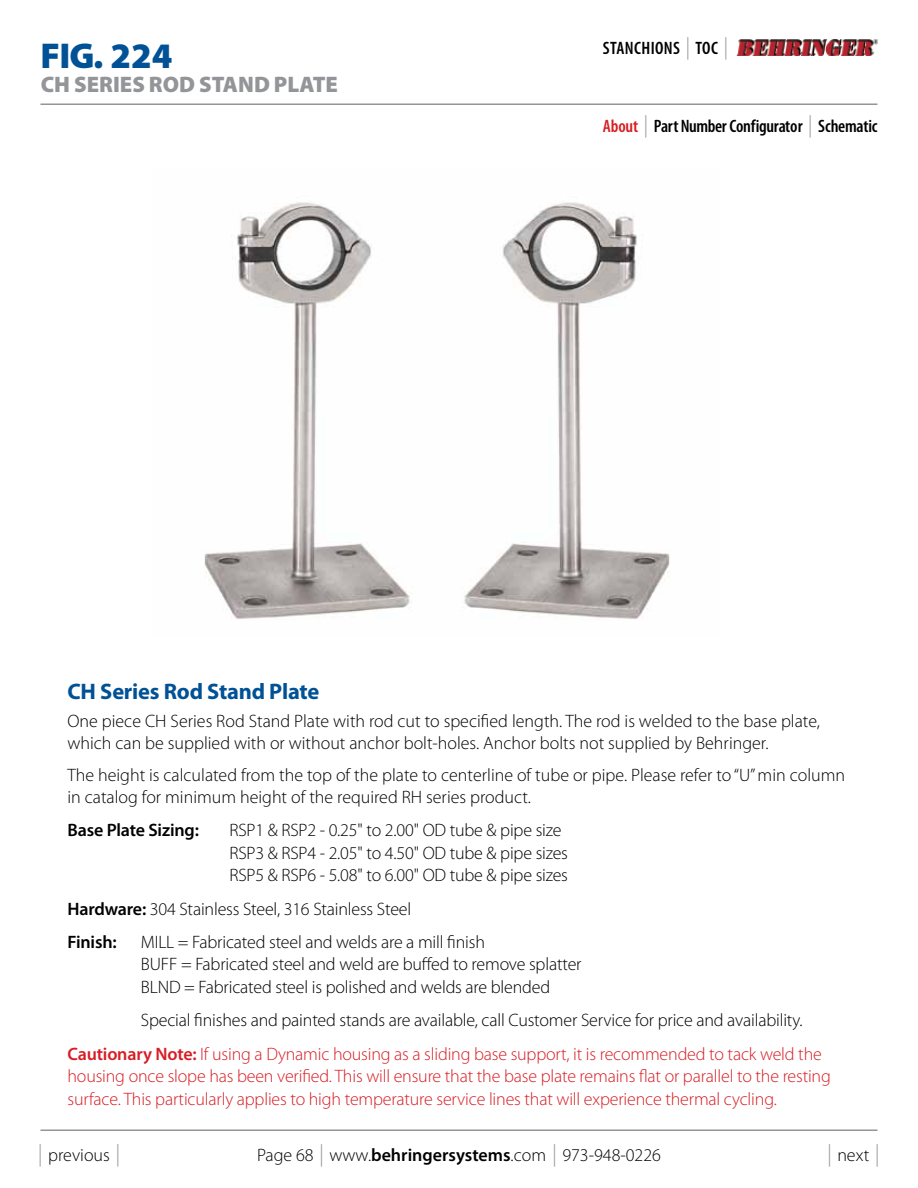
<style>
.page{position:relative;width:918px;height:1188px;background:#fff}
.page>*{position:absolute;margin:0;border:0;box-sizing:border-box;transform-origin:0 0}
.t1{font:900 36px "Myriad Pro";letter-spacing:-.01em;color:#005195}
.t2{font:900 22.5px "Myriad Pro";color:#939598}
.t3{font:700 22.5px "Myriad Pro";letter-spacing:-.01em;color:#005195}
.t4{font:300 18px/22.5px "Myriad Pro";letter-spacing:-.01em;color:#000}
.t5{font:300 18px/22.5px "Myriad Pro";letter-spacing:-.01em;color:#d71d24}
.t6{font:600 condensed 18px "Myriad Pro";letter-spacing:-.02em;color:#000}
.t7{font:600 18px "Myriad Pro";letter-spacing:-.01em;color:#000}
.s1{font-weight:300;font-size:22.5px;color:#999b9e}
.s2{color:#d71d24}
.s3{font-weight:600}
.s4{font-weight:600;color:#d71d24}
.s5{font-stretch:condensed;font-size:22.5px;color:#999b9e}
</style>
<div class="page">
<hr style="left:40px;top:1130px;width:838px;height:1px;background:#939598">
<hr style="left:40px;top:103px;width:838px;height:2px;background:#939598">
<img style="left:204px;top:202px;width:206px;height:417px">
<img style="left:464px;top:202px;width:206px;height:417px">
<img style="left:737px;top:40px;width:141px;height:15px">
<h1 class="t1" style="left:40px;top:31px;width:134px">FIG. 224</h1>
<p class="t2" style="left:41px;top:69px;width:59px">CH SERIES</p>
<p class="t2" style="left:149px;top:69px;width:78px">ROD STAND</p>
<p class="t2" style="left:274px;top:69px;width:27px">PLATE</p>
<p class="t6" style="left:603px;top:37px;width:9px">stanchions</p>
<p class="t6" style="left:686px;top:37px;width:44px"><span class="s1">|</span> TOC <span class="s1">|</span></p>
<p class="t6" style="left:603px;top:115px;width:276px"><span class="s2">About</span> <span class="s1">|</span> Part Number Configurator <span class="s1">|</span> Schematic</p>
<p class="t3" style="left:68px;top:677px;width:253px">CH Series Rod Stand Plate</p>
<p class="t4" style="left:68px;top:711px;width:754px;line-height:21.6px">One piece CH Series Rod Stand Plate with rod cut to specified length. The rod is welded to the base plate, which can be supplied with or without anchor bolt-holes. Anchor bolts not supplied by Behringer.</p>
<p class="t4" style="left:68px;top:765px;width:779px;line-height:21.6px">The height is calculated from the top of the plate to centerline of tube or pipe. Please refer to “U” min column in catalog for minimum height of the required RH series product.</p>
<p class="t7" style="left:68px;top:819px;width:133px">Base Plate Sizing:</p>
<p class="t4" style="left:230px;top:819px;width:340px">RSP1 &amp; RSP2 - 0.25" to 2.00" OD tube &amp; pipe size<br>RSP3 &amp; RSP4 - 2.05" to 4.50" OD tube &amp; pipe sizes<br>RSP5 &amp; RSP6 - 5.08" to 6.00" OD tube &amp; pipe sizes</p>
<p class="t4" style="left:68px;top:892px;width:345px;line-height:33.3px"><span class="s3">Hardware:</span> 304 Stainless Steel, 316 Stainless Steel<br><span class="s3">Finish:</span></p>
<p class="t4" style="left:141px;top:931px;width:442px">MILL = Fabricated steel and welds are a mill finish<br>BUFF = Fabricated steel and weld are buffed to remove splatter<br>BLND = Fabricated steel is polished and welds are blended</p>
<p class="t4" style="left:68px;top:1003px;width:756px;line-height:33.3px;text-indent:73px">Special finishes and painted stands are available, call Customer Service for price and availability.<br><span class="s4">Cautionary Note:</span> <span class="s2">If using a Dynamic housing as a sliding base support, it is recommended to tack weld the</span></p>
<p class="t5" style="left:68px;top:1065px;width:765px">housing once slope has been verified. This will ensure that the base plate remains flat or parallel to the resting surface. This particularly applies to high temperature service lines that will experience thermal cycling.</p>
<p class="t4" style="left:38px;top:1144px;width:83px"><span class="s5">|</span> previous <span class="s5">|</span></p>
<p class="t4" style="left:257px;top:1144px;width:405px">Page 68 <span class="s5">|</span> www.<span class="s3">behringersystems</span>.com <span class="s5">|</span> 973-948-0226</p>
<p class="t4" style="left:827px;top:1144px;width:54px"><span class="s5">|</span> next <span class="s5">|</span></p>
</div>
